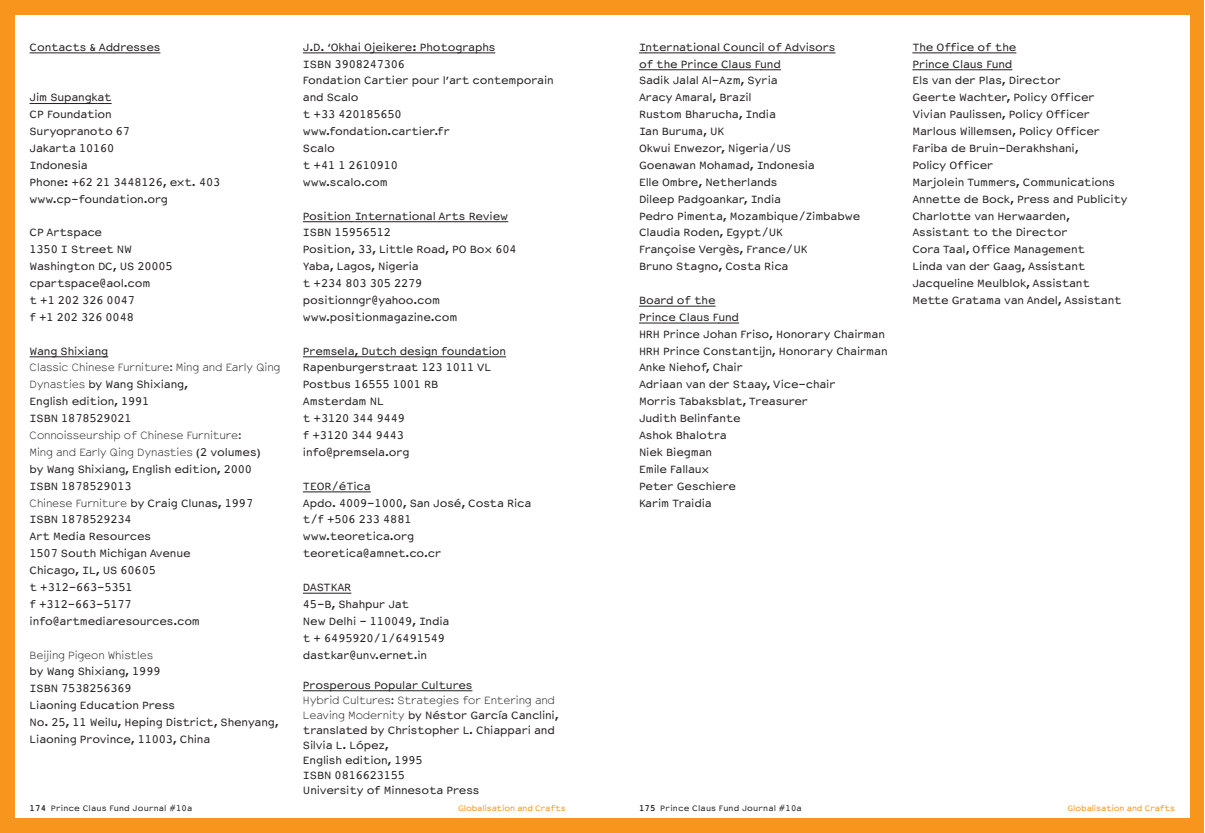
<style>
.page{position:relative;width:1205px;height:833px;background:#fff}
.page>*{position:absolute;margin:0;border:0;box-sizing:border-box;transform-origin:0 0}
.t1{font:12.5px/16.9px "Courier Sans";letter-spacing:-.01em;color:#231f20}
.t2{font:300 12.5px/16.9px "Courier Sans";letter-spacing:-.01em;color:#231f20}
.t3{font:9.38px "Courier Sans";letter-spacing:.015em;color:#231f20}
.t4{font:9.38px "Courier Sans";letter-spacing:-.01em;color:#f7951d}
.s1{font-weight:400}
.s2{font-weight:300}
.s3{font-weight:700}
</style>
<div class="page">
<hr style="left:30px;top:52px;width:35px;height:1px;background:#231f20">
<hr style="left:65px;top:52px;width:34px;height:1px;background:#231f20">
<svg style="left:99px;top:52px;width:27px;height:1px"></svg>
<hr style="left:126px;top:52px;width:34px;height:1px;background:#231f20">
<hr style="left:30px;top:103px;width:68px;height:1px;background:#231f20">
<svg style="left:98px;top:103px;width:14px;height:1px"></svg>
<hr style="left:37px;top:356px;width:71px;height:1px;background:#231f20">
<hr style="left:303px;top:52px;width:89px;height:1px;background:#231f20">
<svg style="left:392px;top:52px;width:13px;height:1px"></svg>
<hr style="left:405px;top:52px;width:63px;height:1px;background:#231f20">
<svg style="left:468px;top:52px;width:27px;height:1px"></svg>
<hr style="left:309px;top:221px;width:42px;height:1px;background:#231f20">
<svg style="left:351px;top:221px;width:50px;height:1px"></svg>
<hr style="left:401px;top:221px;width:38px;height:1px;background:#231f20">
<hr style="left:439px;top:221px;width:44px;height:1px;background:#231f20">
<svg style="left:483px;top:221px;width:25px;height:1px"></svg>
<svg style="left:303px;top:356px;width:12px;height:1px"></svg>
<hr style="left:315px;top:356px;width:132px;height:1px;background:#231f20">
<hr style="left:447px;top:356px;width:35px;height:1px;background:#231f20">
<svg style="left:481px;top:356px;width:25px;height:1px"></svg>
<hr style="left:303px;top:491px;width:68px;height:1px;background:#231f20">
<svg style="left:303px;top:592px;width:48px;height:1px"></svg>
<svg style="left:303px;top:690px;width:12px;height:1px"></svg>
<hr style="left:315px;top:690px;width:35px;height:1px;background:#231f20">
<hr style="left:350px;top:690px;width:31px;height:1px;background:#231f20">
<hr style="left:381px;top:690px;width:78px;height:1px;background:#231f20">
<svg style="left:458px;top:690px;width:14px;height:1px"></svg>
<svg style="left:639px;top:52px;width:47px;height:1px"></svg>
<hr style="left:686px;top:52px;width:76px;height:1px;background:#231f20">
<svg style="left:762px;top:52px;width:23px;height:1px"></svg>
<hr style="left:785px;top:52px;width:51px;height:1px;background:#231f20">
<hr style="left:639px;top:69px;width:122px;height:1px;background:#231f20">
<svg style="left:760px;top:69px;width:21px;height:1px"></svg>
<svg style="left:639px;top:306px;width:27px;height:1px"></svg>
<hr style="left:666px;top:306px;width:50px;height:1px;background:#231f20">
<hr style="left:639px;top:322px;width:80px;height:1px;background:#231f20">
<svg style="left:718px;top:322px;width:21px;height:1px"></svg>
<hr style="left:912px;top:52px;width:39px;height:1px;background:#231f20">
<hr style="left:950px;top:52px;width:66px;height:1px;background:#231f20">
<hr style="left:912px;top:69px;width:81px;height:1px;background:#231f20">
<svg style="left:992px;top:69px;width:20px;height:1px"></svg>
<div style="left:0;top:0;width:14px;height:832px;background:#f7951d"></div>
<div style="left:1191px;top:0;width:13px;height:832px;background:#f7951d"></div>
<div style="left:0;top:0;width:1204px;height:14px;background:#f7951d"></div>
<div style="left:0;top:819px;width:1204px;height:13px;background:#f7951d"></div>
<p class="t1" style="left:30px;top:40px;width:132px">Contacts &amp; Addresses</p>
<p class="t1" style="left:30px;top:90px;width:192px">Jim Supangkat<br>CP Foundation<br>Suryopranoto 67<br>Jakarta 10160<br>Indonesia<br>Phone: +62 21 3448126, ext. 403 www.cp-foundation.org</p>
<p class="t1" style="left:30px;top:225px;width:145px">CP Artspace<br>1350 I Street NW<br>Washington DC, US 20005 cpartspace@aol.com<br>t +1 202 326 0047<br>f +1 202 326 0048</p>
<p class="t1" style="left:30px;top:343px;width:80px">Wang Shixiang</p>
<p class="t2" style="left:30px;top:360px;width:252px">Classic Chinese Furniture: Ming and Early Qing<br>Dynasties <span class="s1">by Wang Shixiang,<br>English edition, 1991<br>ISBN 1878529021</span></p>
<p class="t1" style="left:30px;top:428px;width:233px"><span class="s2">Connoisseurship of Chinese Furniture:<br>Ming and Early Qing Dynasties</span> (2 volumes) by Wang Shixiang, English edition, 2000<br>ISBN 1878529013<br><span class="s2">Chinese Furniture</span> by Craig Clunas, 1997<br>ISBN 1878529234<br>Art Media Resources<br>1507 South Michigan Avenue<br>Chicago, IL, US 60605<br>t +312-663-5351<br>f +312-663-5177 info@artmediaresources.com</p>
<p class="t2" style="left:30px;top:647px;width:125px">Beijing Pigeon Whistles</p>
<p class="t1" style="left:30px;top:664px;width:251px">by Wang Shixiang, 1999<br>ISBN 7538256369<br>Liaoning Education Press<br>No. 25, 11 Weilu, Heping District, Shenyang,<br>Liaoning Province, 11003, China</p>
<p class="t1" style="left:303px;top:40px;width:252px">J.D. ‘Okhai Ojeikere: Photographs<br>ISBN 3908247306<br>Fondation Cartier pour l’art contemporain and Scalo<br>t +33 420185650<br>www.fondation.cartier.fr<br>Scalo<br>t +41 1 2610910<br>www.scalo.com</p>
<p class="t1" style="left:303px;top:208px;width:215px">Position International Arts Review<br>ISBN 15956512<br>Position, 33, Little Road, PO Box 604<br>Yaba, Lagos, Nigeria<br>t +234 803 305 2279 positionngr@yahoo.com www.positionmagazine.com</p>
<p class="t1" style="left:303px;top:343px;width:205px">Premsela, Dutch design foundation<br>Rapenburgerstraat 123 1011 VL<br>Postbus 16555 1001 RB<br>Amsterdam NL<br>t +3120 344 9449<br>f +3120 344 9443 info@premsela.org</p>
<p class="t1" style="left:303px;top:478px;width:230px">TEOR/éTica<br>Apdo. 4009-1000, San José, Costa Rica t/f +506 233 4881<br>www.teoretica.org teoretica@amnet.co.cr</p>
<p class="t1" style="left:303px;top:580px;width:148px">DASTKAR<br>45-B, Shahpur Jat<br>New Delhi - 110049, India t + 6495920/1/6491549 dastkar@unv.ernet.in</p>
<p class="t1" style="left:303px;top:677px;width:171px">Prosperous Popular Cultures</p>
<p class="t1" style="left:303px;top:693px;width:257px;line-height:15px"><span class="s2">Hybrid Cultures: Strategies for Entering and<br>Leaving Modernity</span> by Néstor García Canclini, translated by Christopher L. Chiappari and<br>Silvia L. López,<br>English edition, 1995<br>ISBN 0816623155<br>University of Minnesota Press</p>
<p class="t1" style="left:639px;top:40px;width:223px">International Council of Advisors<br>of the Prince Claus Fund<br>Sadik Jalal Al-Azm, Syria<br>Aracy Amaral, Brazil<br>Rustom Bharucha, India<br>Ian Buruma, UK<br>Okwui Enwezor, Nigeria/US<br>Goenawan Mohamad, Indonesia<br>Elle Ombre, Netherlands<br>Dileep Padgoankar, India<br>Pedro Pimenta, Mozambique/Zimbabwe<br>Claudia Roden, Egypt/UK<br>Françoise Vergès, France/UK<br>Bruno Stagno, Costa Rica</p>
<p class="t1" style="left:639px;top:293px;width:250px">Board of the<br>Prince Claus Fund<br>HRH Prince Johan Friso, Honorary Chairman<br>HRH Prince Constantijn, Honorary Chairman<br>Anke Niehof, Chair<br>Adriaan van der Staay, Vice-chair<br>Morris Tabaksblat, Treasurer<br>Judith Belinfante<br>Ashok Bhalotra<br>Niek Biegman<br>Emile Fallaux<br>Peter Geschiere<br>Karim Traidia</p>
<p class="t1" style="left:912px;top:40px;width:217px">The Office of the<br>Prince Claus Fund<br>Els van der Plas, Director<br>Geerte Wachter, Policy Officer<br>Vivian Paulissen, Policy Officer<br>Marlous Willemsen, Policy Officer<br>Fariba de Bruin-Derakhshani,<br>Policy Officer<br>Marjolein Tummers, Communications<br>Annette de Bock, Press and Publicity<br>Charlotte van Herwaarden,<br>Assistant to the Director<br>Cora Taal, Office Management<br>Linda van der Gaag, Assistant<br>Jacqueline Meulblok, Assistant<br>Mette Gratama van Andel, Assistant</p>
<p class="t3" style="left:30px;top:804px;width:164px"><span class="s3">174</span> Prince Claus Fund Journal #10a</p>
<p class="t4" style="left:458px;top:804px;width:109px">Globalisation and Crafts</p>
<p class="t3" style="left:639px;top:804px;width:164px"><span class="s3">175</span> Prince Claus Fund Journal #10a</p>
<p class="t4" style="left:1067px;top:804px;width:109px">Globalisation and Crafts</p>
</div>
